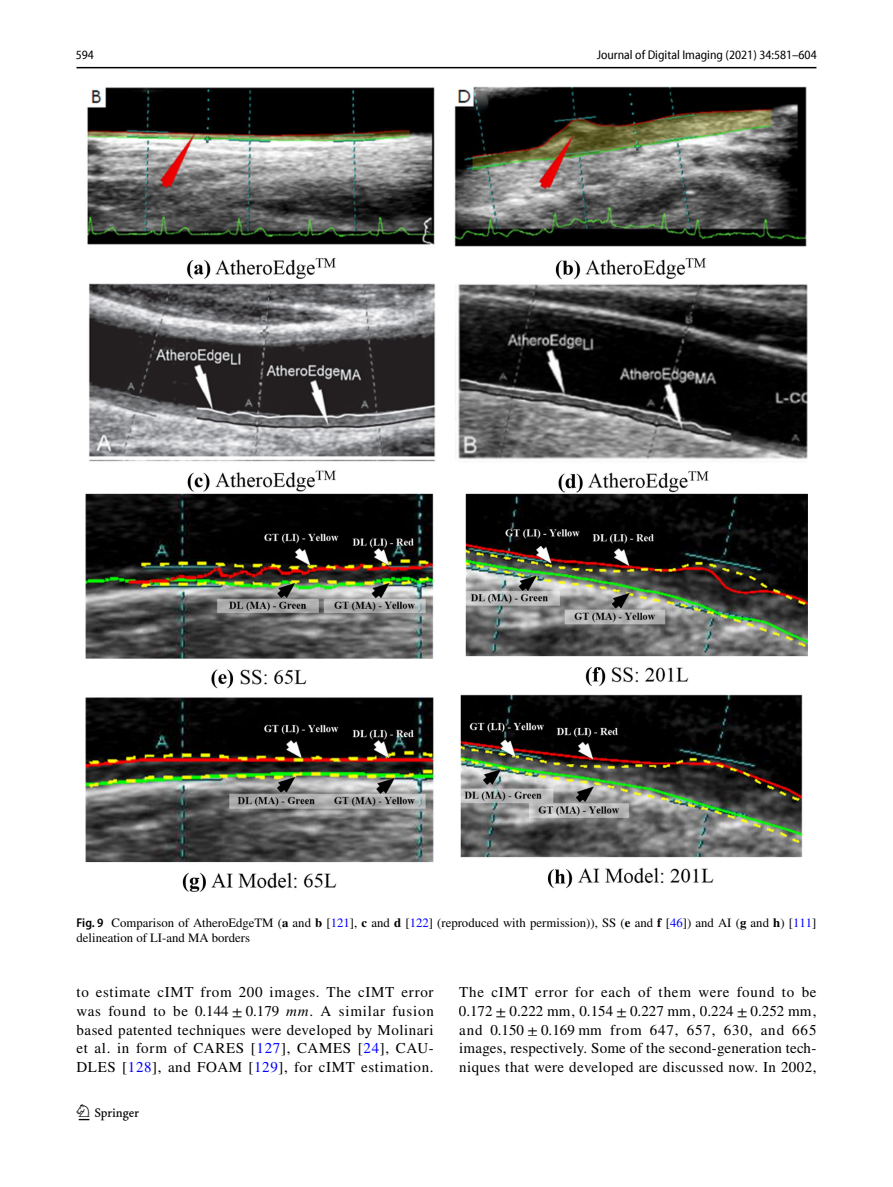
<style>
.page{position:relative;width:893px;height:1187px;background:#fff}
.page>*{position:absolute;margin:0;border:0;box-sizing:border-box;transform-origin:0 0}
.t1{font:22.5px "Springnew Regular 2";color:#000}
.t2{font:15px/18.8px "STIX";letter-spacing:.04em;color:#000;text-align:justify}
.t3{font:15px "STIX General Regular 39";color:#000}
.t4{font:12.75px/15px "STIX";color:#000}
.t5{font:semi-condensed 12.75px "Myriad Pro Unic";color:#000}
.s1{font-family:"Myriad Pro";font-weight:600;font-stretch:semi-condensed}
.s2{font-weight:700}
.s3{color:#00f}
.s4{font-family:"STIX General Regular 38"}
.s5{font-family:"STIX Math Regular 41"}
.s6{font-style:italic}
.s7{font-family:"STIX Math Regular 42"}
.s8{font-family:"STIX"}
.s9{font-family:"STIX General Regular 40"}
.s10{font-family:"STIX Math Regular 43"}
.s11{font-family:"STIX General Regular 41"}
.s12{font-family:"STIX Math Regular 39"}
.s13{font-family:"STIX General Regular 37"}
.s14{font-family:"STIX Math Regular 40"}
</style>
<div class="page">
<hr style="left:77px;top:67px;width:739px;height:1px;background:#000">
<img style="left:85px;top:87px;width:723px;height:804px">
<p class="t5" style="left:76px;top:50px;width:20px">594</p>
<p class="t5" style="left:597px;top:50px;width:221px">Journal of Digital Imaging (2021) 34:581–604</p>
<p class="t4" style="left:77px;top:916px;width:741px"><span class="s1">Fig. 9</span> Comparison of AtheroEdgeTM (<span class="s2">a</span> and <span class="s2">b</span> [<span class="s3">121</span>], <span class="s2">c</span> and <span class="s2">d</span> [<span class="s3">122</span>] (reproduced with permission)), SS (<span class="s2">e</span> and <span class="s2">f</span> [<span class="s3">46</span>]) and AI (<span class="s2">g</span> and <span class="s2">h</span>) [<span class="s3">111</span>] delineation of LI-and MA borders</p>
<p class="t2" style="left:77px;top:983px;width:359px">to estimate cIMT from 200 images. The cIMT error was found to be <span class="s4">0.144</span> <span class="s5">±</span> <span class="s4">0.179</span> <span class="s6">mm</span>. A similar fusion based patented techniques were developed by Molinari et al. in form of CARES [<span class="s3">127</span>], CAMES [<span class="s3">24</span>], CAU-DLES [<span class="s3">128</span>], and FOAM [<span class="s3">129</span>], for cIMT estimation.</p>
<p class="t2" style="left:459px;top:983px;width:359px">The cIMT error for each of them were found to be</p>
<p class="t3" style="left:459px;top:1005px;width:359px">0.172 <span class="s7">±</span> 0.222 mm<span class="s8">,</span> <span class="s9">0.154</span> <span class="s10">±</span> <span class="s9">0.227 mm</span><span class="s8">,</span> <span class="s11">0.224</span> <span class="s12">±</span> <span class="s11">0.252 mm</span><span class="s8">,</span></p>
<p class="t2" style="left:459px;top:1021px;width:359px">and <span class="s13">0.150</span> <span class="s14">±</span> <span class="s13">0.169 mm</span> from 647, 657, 630, and 665 images, respectively. Some of the second-generation tech&shy;niques that were developed are discussed now. In 2002,</p>
<h1 class="t1" style="left:79px;top:1104px;width:62px">1 3</h1>
</div>
